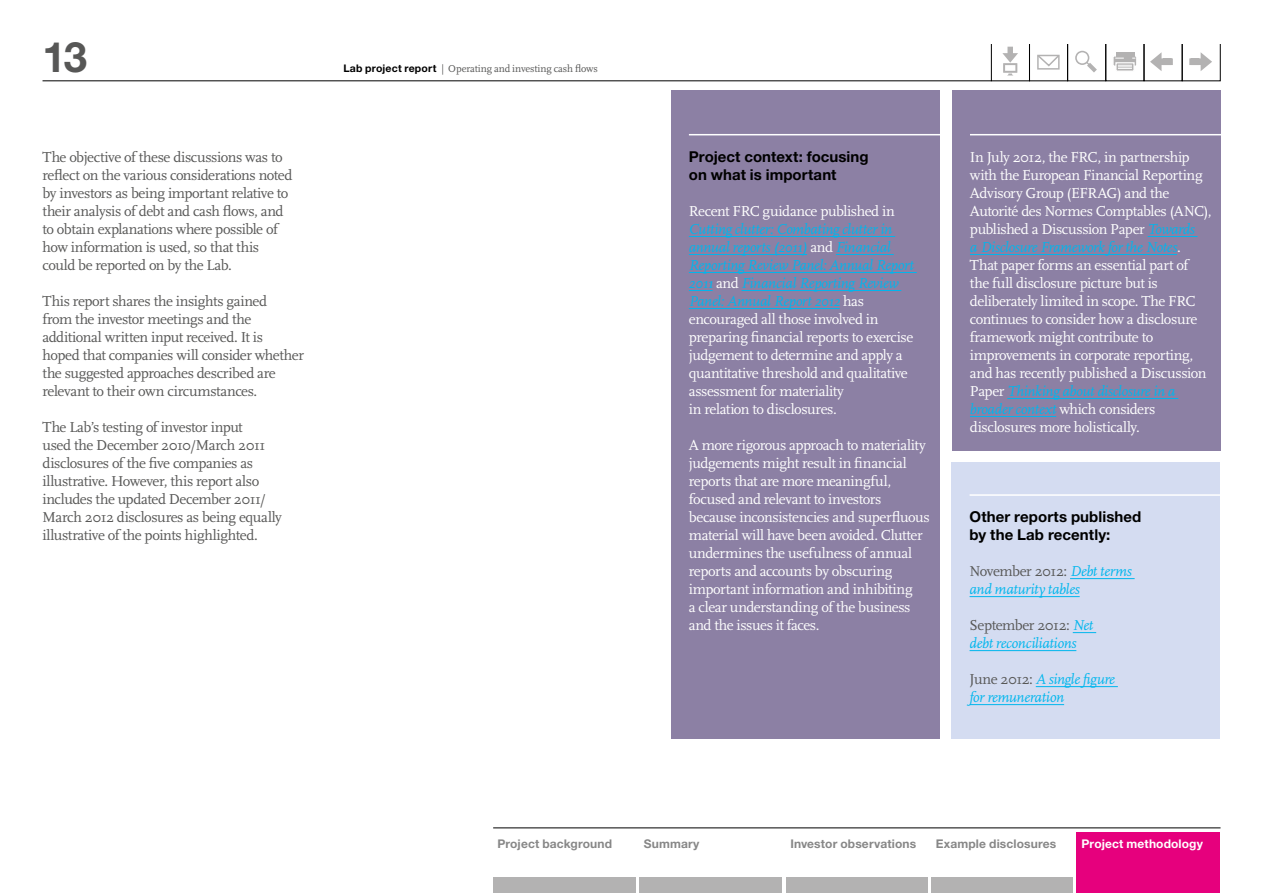
<style>
.page{position:relative;width:1263px;height:893px;background:#fff}
.page>*{position:absolute;margin:0;border:0;box-sizing:border-box;transform-origin:0 0}
.t1{font:700 42px "Helvetica Neue LT Std";color:#575756}
.t2{font:15px/18px "Scala";letter-spacing:-.025em;color:#fff}
.t3{font:15px/18px "Scala";letter-spacing:-.025em;color:#575756}
.t4{font:italic 15px/18px "Scala";letter-spacing:-.02em;color:#00b6ed}
.t5{font:700 15px/18px "Helvetica Neue LT Std";letter-spacing:.005em;color:#000}
.t6{font:700 12px "Helvetica Neue LT Std";letter-spacing:.01em;color:#878787}
.t7{font:700 12px "Helvetica Neue LT Std";letter-spacing:.01em;color:#fff}
.t8{font:10.5px "Scala";letter-spacing:-.01em;color:#575756}
.s1{font-family:"Helvetica Neue LT Std";font-weight:700;color:#000}
.s2{font-style:italic;color:#00b6ed}
.s3{font-style:normal;color:#575756}
</style>
<div class="page">
<hr style="left:43px;top:81px;width:948px;height:1px;background:#000">
<div style="left:1182px;top:43px;width:38px;height:38px;border:1px solid #000"></div>
<div style="left:1067px;top:43px;width:39px;height:38px;border:1px solid #000"></div>
<div style="left:1144px;top:43px;width:38px;height:38px;border:1px solid #000"></div>
<div style="left:1029px;top:43px;width:39px;height:38px;border:1px solid #000"></div>
<div style="left:991px;top:43px;width:39px;height:38px;border:1px solid #000"></div>
<svg style="left:1189px;top:52px;width:23px;height:19px"></svg>
<svg style="left:1150px;top:52px;width:23px;height:19px"></svg>
<svg style="left:1075px;top:51px;width:22px;height:21px"></svg>
<div style="left:1112px;top:55px;width:25px;height:12px;background:#b3b2b2;border:2px solid #fff"></div>
<svg style="left:1115px;top:62px;width:19px;height:9px"></svg>
<svg style="left:1116px;top:53px;width:18px;height:8px"></svg>
<svg style="left:1118px;top:65px;width:14px;height:4px"></svg>
<div style="left:1037px;top:55px;width:22px;height:15px;border:1px solid #b3b2b2"></div>
<svg style="left:1037px;top:54px;width:23px;height:14px"></svg>
<div style="left:946px;top:33px;width:281px;height:11px;background:#fff"></div>
<svg style="left:1002px;top:47px;width:16px;height:28px"></svg>
<div style="left:1077px;top:832px;width:143px;height:61px;background:#e6007d"></div>
<hr style="left:493px;top:828px;width:727px;height:1px;background:#000">
<div style="left:493px;top:877px;width:143px;height:16px;background:#b3b2b2"></div>
<div style="left:639px;top:877px;width:143px;height:16px;background:#b3b2b2"></div>
<div style="left:786px;top:877px;width:141px;height:16px;background:#b3b2b2"></div>
<div style="left:931px;top:877px;width:142px;height:16px;background:#b3b2b2"></div>
<div style="left:951px;top:462px;width:269px;height:276px;background:#d4dcf1"></div>
<hr style="left:969px;top:494px;width:269px;height:2px;background:#fff">
<hr style="left:1070px;top:578px;width:64px;height:1px;background:#00b6ed">
<hr style="left:969px;top:596px;width:111px;height:1px;background:#00b6ed">
<svg style="left:1073px;top:632px;width:23px;height:1px"></svg>
<hr style="left:969px;top:650px;width:107px;height:1px;background:#00b6ed">
<hr style="left:1036px;top:686px;width:82px;height:1px;background:#00b6ed">
<hr style="left:969px;top:704px;width:95px;height:1px;background:#00b6ed">
<div style="left:671px;top:90px;width:269px;height:648px;background:#8c80a4"></div>
<div style="left:952px;top:90px;width:269px;height:360px;background:#8c80a4"></div>
<hr style="left:689px;top:134px;width:251px;height:1px;background:#fff">
<hr style="left:970px;top:134px;width:251px;height:1px;background:#fff">
<hr style="left:689px;top:236px;width:206px;height:1px;background:#00b6ed">
<hr style="left:689px;top:254px;width:118px;height:1px;background:#00b6ed">
<hr style="left:836px;top:254px;width:58px;height:1px;background:#00b6ed">
<hr style="left:689px;top:272px;width:228px;height:1px;background:#00b6ed">
<svg style="left:689px;top:290px;width:24px;height:1px"></svg>
<hr style="left:741px;top:290px;width:160px;height:1px;background:#00b6ed">
<hr style="left:689px;top:308px;width:151px;height:1px;background:#00b6ed">
<hr style="left:1148px;top:236px;width:49px;height:1px;background:#00b6ed">
<hr style="left:970px;top:254px;width:207px;height:1px;background:#00b6ed">
<hr style="left:1007px;top:398px;width:171px;height:1px;background:#00b6ed">
<hr style="left:970px;top:416px;width:86px;height:1px;background:#00b6ed">
<h1 class="t1" style="left:43px;top:31px;width:46px">13</h1>
<p class="t3" style="left:43px;top:148px;width:251px">The objective of these discussions was to reflect on the various considerations noted by investors as being important relative to their analysis of debt and cash flows, and to obtain explanations where possible of how information is used, so that this could be reported on by the Lab.</p>
<p class="t3" style="left:43px;top:292px;width:263px">This report shares the insights gained<br>from the investor meetings and the additional written input received. It is hoped that companies will consider whether the suggested approaches described are relevant to their own circumstances.</p>
<p class="t3" style="left:43px;top:418px;width:241px">The Lab’s testing of investor input<br>used the December 2010/March 2011 disclosures of the five companies as illustrative. However, this report also includes the updated December 2011/ March 2012 disclosures as being equally illustrative of the points highlighted.</p>
<p class="t8" style="left:343px;top:63px;width:256px"><span class="s1">Lab project report</span> | Operating and investing cash flows</p>
<p class="t5" style="left:689px;top:147px;width:181px">Project context: focusing on what is important</p>
<p class="t2" style="left:689px;top:202px;width:207px">Recent FRC guidance published in</p>
<p class="t2" style="left:689px;top:220px;width:226px"><span class="s2">Cutting clutter: Combating clutter in annual reports (2011)</span> and <span class="s2">Financial Reporting Review Panel: Annual Report 2011</span> and <span class="s2">Financial Reporting Review Panel: Annual Report 2012</span> has encouraged all those involved in preparing financial reports to exercise judgement to determine and apply a quantitative threshold and qualitative assessment for materiality<br>in relation to disclosures.</p>
<p class="t2" style="left:689px;top:436px;width:242px">A more rigorous approach to materiality judgements might result in financial reports that are more meaningful, focused and relevant to investors because inconsistencies and superfluous material will have been avoided. Clutter undermines the usefulness of annual reports and accounts by obscuring important information and inhibiting<br>a clear understanding of the business and the issues it faces.</p>
<p class="t2" style="left:970px;top:148px;width:243px">In July 2012, the FRC, in partnership with the European Financial Reporting Advisory Group (EFRAG) and the Autorité des Normes Comptables (ANC), published a Discussion Paper <span class="s2">Towards<br>a Disclosure Framework for the Notes</span>.<br>That paper forms an essential part of<br>the full disclosure picture but is deliberately limited in scope. The FRC continues to consider how a disclosure framework might contribute to improvements in corporate reporting, and has recently published a Discussion Paper <span class="s2">Thinking about disclosure in a broader context</span> which considers disclosures more holistically.</p>
<p class="t5" style="left:969px;top:507px;width:173px">Other reports published by the Lab recently:</p>
<p class="t4" style="left:969px;top:563px;width:164px"><span class="s3">November 2012:</span> Debt terms and maturity tables</p>
<p class="t4" style="left:969px;top:617px;width:125px"><span class="s3">September 2012:</span> Net debt reconciliations</p>
<p class="t4" style="left:969px;top:671px;width:147px"><span class="s3">June 2012:</span> A single figure for remuneration</p>
<p class="t6" style="left:497px;top:836px;width:116px">Project background</p>
<p class="t6" style="left:644px;top:836px;width:57px">Summary</p>
<p class="t6" style="left:790px;top:836px;width:127px">Investor observations</p>
<p class="t6" style="left:936px;top:836px;width:122px">Example disclosures</p>
<p class="t7" style="left:1081px;top:836px;width:123px">Project methodology</p>
</div>
